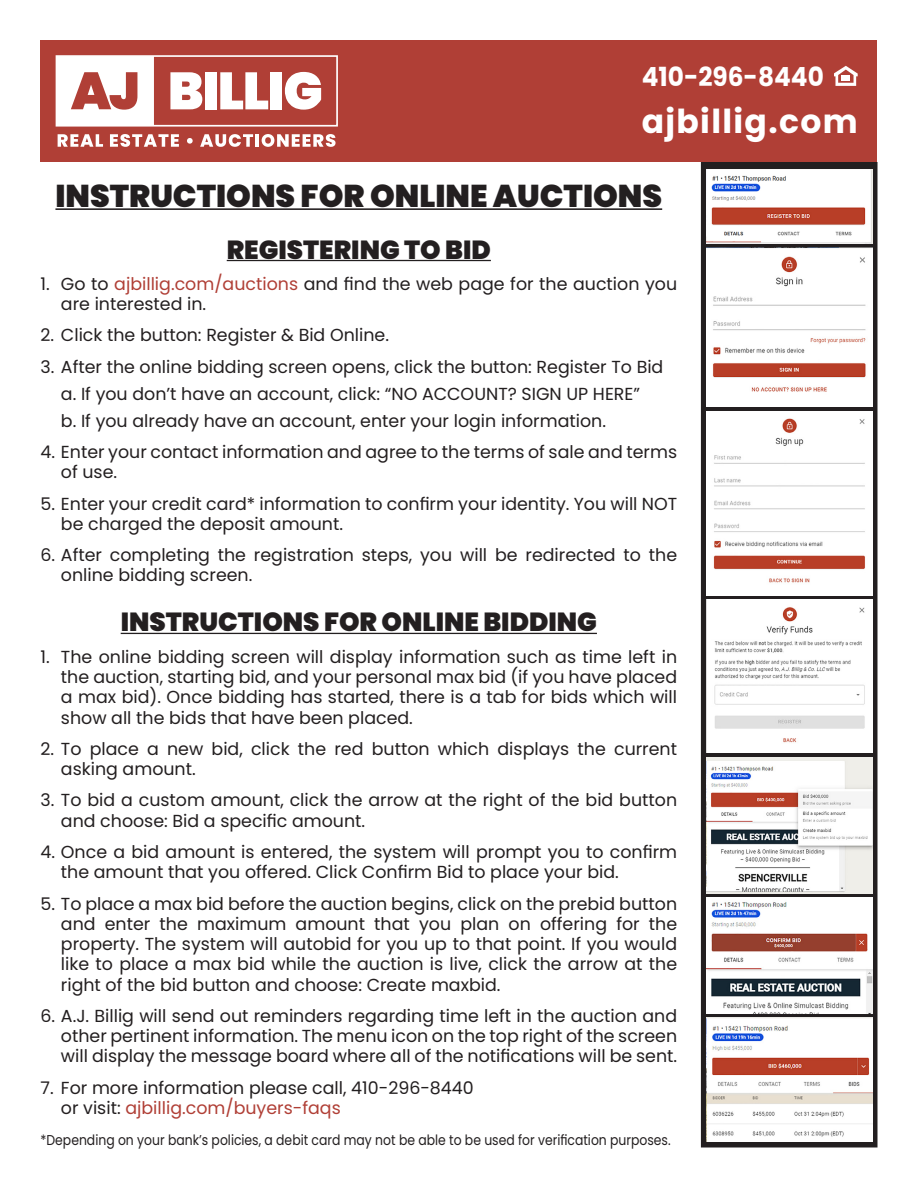
<style>
.page{position:relative;width:918px;height:1188px;background:#fff}
.page>*{position:absolute;margin:0;border:0;box-sizing:border-box;transform-origin:0 0}
.t1{font:700 33px "Poppins";letter-spacing:.04em;color:#fff}
.t2{font:900 31.5px "Poppins";color:#231f20}
.t3{font:700 26.4px "Poppins";color:#fff;scale:.94 1}
.t4{font:900 26.1px "Poppins";color:#231f20}
.t5{font:17.4px/20.2px "Poppins";color:#231f20}
.t6{font:14.25px "Poppins";color:#231f20;scale:.87 1}
.s1{color:#b03f36}
</style>
<div class="page">
<div style="left:40px;top:40px;width:838px;height:122px;background:#b03f36"></div>
<div style="left:56px;top:55px;width:282px;height:72px;border:2px solid #fff"></div>
<svg style="left:170px;top:72px;width:32px;height:37px"></svg>
<div style="left:205px;top:72px;width:11px;height:37px;background:#fff"></div>
<svg style="left:220px;top:72px;width:48px;height:37px"></svg>
<div style="left:270px;top:72px;width:12px;height:37px;background:#fff"></div>
<svg style="left:285px;top:72px;width:36px;height:38px"></svg>
<svg style="left:58px;top:134px;width:45px;height:13px"></svg>
<svg style="left:110px;top:134px;width:69px;height:13px"></svg>
<svg style="left:187px;top:138px;width:6px;height:6px"></svg>
<svg style="left:200px;top:134px;width:136px;height:13px"></svg>
<svg style="left:56px;top:56px;width:98px;height:70px"></svg>
<svg style="left:834px;top:66px;width:24px;height:20px"></svg>
<svg style="left:704px;top:165px;width:170px;height:980px;fill:#231f20"></svg>
<div style="left:701px;top:162px;width:176px;height:986px;border:2px solid #231f20"></div>
<hr style="left:227px;top:260px;width:264px;height:1px;background:#231f20">
<hr style="left:121px;top:633px;width:476px;height:1px;background:#231f20">
<hr style="left:55px;top:208px;width:607px;height:2px;background:#231f20">
<img style="left:706px;top:169px;width:166px;height:74px">
<img style="left:706px;top:248px;width:166px;height:159px">
<img style="left:706px;top:411px;width:166px;height:184px">
<img style="left:706px;top:600px;width:166px;height:153px">
<img style="left:706px;top:757px;width:166px;height:137px">
<img style="left:706px;top:898px;width:166px;height:116px">
<img style="left:706px;top:1018px;width:166px;height:123px">
<h3 class="t3" style="left:642px;top:61px;width:195px">410-296-8440</h3>
<h1 class="t1" style="left:642px;top:102px;width:217px">ajbillig.com</h1>
<h2 class="t2" style="left:55px;top:178px;width:608px">INSTRUCTIONS FOR ONLINE AUCTIONS</h2>
<h3 class="t4" style="left:227px;top:234px;width:266px">REGISTERING TO BID</h3>
<p class="t5" style="left:61px;top:274px;width:618px;text-indent:-20px">1. Go to <span class="s1">ajbillig.com/auctions</span> and find the web page for the auction you are interested in.</p>
<p class="t5" style="left:40px;top:325px;width:350px">2. Click the button: Register &amp; Bid Online.</p>
<p class="t5" style="left:61px;top:353px;width:604px;line-height:27px;text-indent:-20px">3. After the online bidding screen opens, click the button: Register To Bid a. If you don’t have an account, click: “NO ACCOUNT? SIGN UP HERE”<br>b. If you already have an account, enter your login information.</p>
<p class="t5" style="left:61px;top:442px;width:618px;text-indent:-20px">4. Enter your contact information and agree to the terms of sale and terms of use.</p>
<p class="t5" style="left:61px;top:493px;width:618px;text-indent:-20px">5. Enter your credit card* information to confirm your identity. You will NOT be charged the deposit amount.</p>
<p class="t5" style="left:61px;top:545px;width:618px;text-indent:-20px">6. After completing the registration steps, you will be redirected to the online bidding screen.</p>
<h3 class="t4" style="left:121px;top:607px;width:478px">INSTRUCTIONS FOR ONLINE BIDDING</h3>
<p class="t5" style="left:61px;top:647px;width:618px;text-align:justify;text-indent:-20px">1. The online bidding screen will display information such as time left in the auction, starting bid, and your personal max bid (if you have placed a max bid). Once bidding has started, there is a tab for bids which will show all the bids that have been placed.</p>
<p class="t5" style="left:61px;top:739px;width:618px;text-indent:-20px">2. To place a new bid, click the red button which displays the current asking amount.</p>
<p class="t5" style="left:61px;top:790px;width:618px;text-indent:-20px">3. To bid a custom amount, click the arrow at the right of the bid button and choose: Bid a specific amount.</p>
<p class="t5" style="left:61px;top:842px;width:618px;text-indent:-20px">4. Once a bid amount is entered, the system will prompt you to confirm the amount that you offered. Click Confirm Bid to place your bid.</p>
<p class="t5" style="left:61px;top:893px;width:618px;text-align:justify;text-indent:-20px">5. To place a max bid before the auction begins, click on the prebid button and enter the maximum amount that you plan on offering for the property. The system will autobid for you up to that point. If you would like to place a max bid while the auction is live, click the arrow at the right of the bid button and choose: Create maxbid.</p>
<p class="t5" style="left:61px;top:1006px;width:618px;text-align:justify;text-indent:-20px">6. A.J. Billig will send out reminders regarding time left in the auction and other pertinent information. The menu icon on the top right of the screen will display the message board where all of the notifications will be sent.</p>
<p class="t5" style="left:61px;top:1078px;width:414px;text-indent:-20px">7. For more information please call, 410-296-8440 or visit: <span class="s1">ajbillig.com/buyers-faqs</span></p>
<p class="t6" style="left:40px;top:1131px;width:726px">*Depending on your bank’s policies, a debit card may not be able to be used for verification purposes.</p>
</div>
